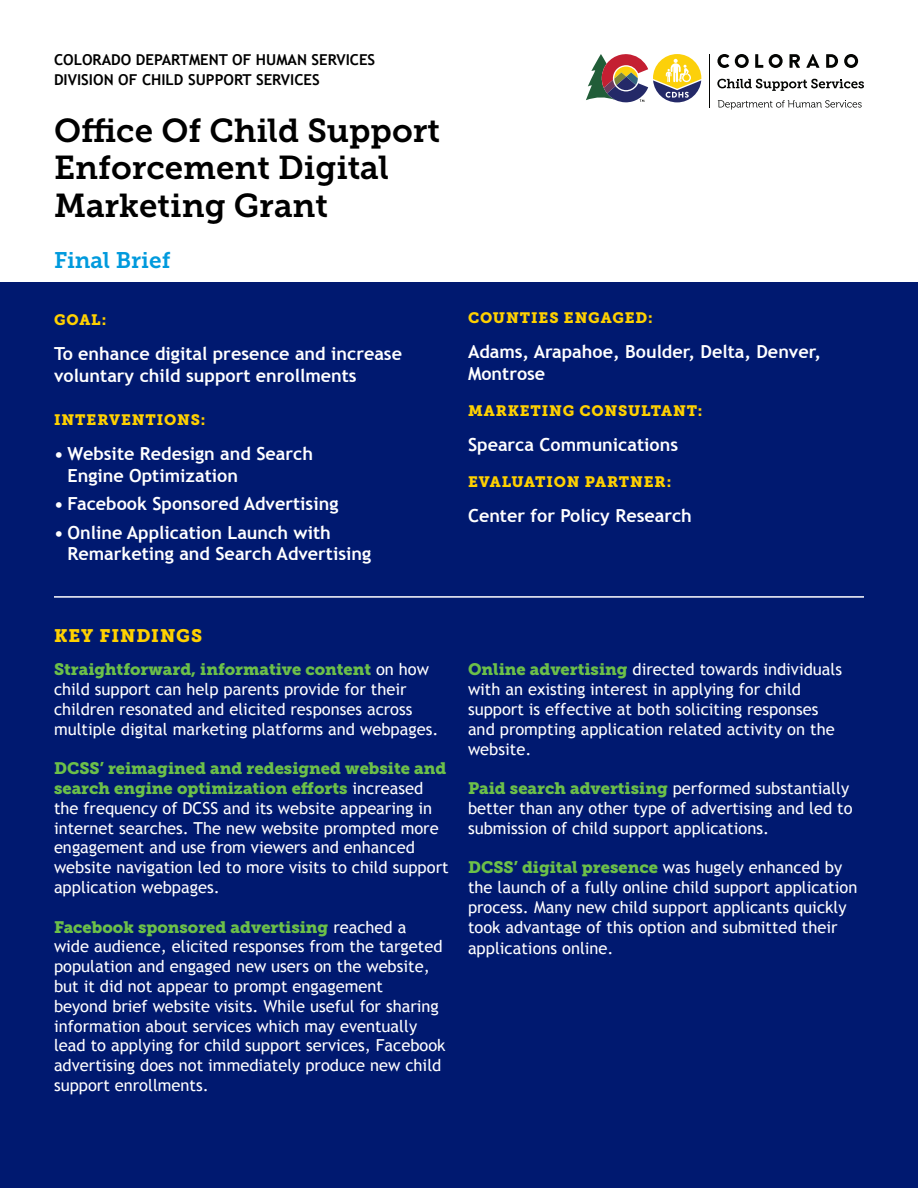
<style>
.page{position:relative;width:918px;height:1188px;background:#fff}
.page>*{position:absolute;margin:0;border:0;box-sizing:border-box;transform-origin:0 0}
.t1{font:33px/37.5px "Museo Slab 700";color:#000}
.t2{font:22.5px "Museo Slab 700";color:#009add}
.t3{font:700 18px/21.6px "Trebuchet MS";color:#fff}
.t4{font:18px "Museo Slab 900";letter-spacing:.05em;color:#ffd100}
.t5{font:16.5px/19.8px "Trebuchet MS";color:#fff}
.t6{font:15px "Museo Slab 900";letter-spacing:.055em;color:#ffd100}
.t7{font:700 15px/19.5px "Trebuchet MS";color:#000}
.s1{font-family:"Museo Slab 900";color:#6cc049}
</style>
<div class="page">
<div style="left:0;top:282px;width:918px;height:906px;background:#001970"></div>
<hr style="left:54px;top:596px;width:810px;height:2px;background:#fff">
<hr style="left:709px;top:54px;width:1px;height:53px;background:#040503">
<svg style="left:718px;top:100px;width:144px;height:10px"></svg>
<svg style="left:717px;top:54px;width:12px;height:14px"></svg>
<svg style="left:735px;top:54px;width:14px;height:14px"></svg>
<svg style="left:755px;top:54px;width:8px;height:14px"></svg>
<svg style="left:769px;top:54px;width:14px;height:14px"></svg>
<svg style="left:790px;top:54px;width:10px;height:14px"></svg>
<svg style="left:826px;top:54px;width:12px;height:14px"></svg>
<svg style="left:844px;top:54px;width:14px;height:14px"></svg>
<svg style="left:806px;top:54px;width:14px;height:14px"></svg>
<svg style="left:717px;top:79px;width:147px;height:12px"></svg>
<svg style="left:586px;top:54px;width:115px;height:48px"></svg>
<p class="t7" style="left:54px;top:50px;width:323px">COLORADO DEPARTMENT OF HUMAN SERVICES<br>DIVISION OF CHILD SUPPORT SERVICES</p>
<h1 class="t1" style="left:54px;top:112px;width:388px">Ofce Of Child Support<br>Enforcement Digital<br>Marketing Grant</h1>
<h2 class="t2" style="left:54px;top:247px;width:118px">Final Brief</h2>
<h3 class="t6" style="left:54px;top:311px;width:54px">GOAL:</h3>
<p class="t3" style="left:54px;top:343px;width:350px">To enhance digital presence and increase voluntary child support enrollments</p>
<h3 class="t6" style="left:54px;top:411px;width:153px">INTERVENTIONS:</h3>
<p class="t3" style="left:68px;top:443px;width:247px;text-indent:-14px">• Website Redesign and Search<br>Engine Optimization</p>
<p class="t3" style="left:54px;top:493px;width:286px">• Facebook Sponsored Advertising</p>
<p class="t3" style="left:68px;top:521px;width:305px;text-indent:-14px">• Online Application Launch with<br>Remarketing and Search Advertising</p>
<h3 class="t6" style="left:468px;top:309px;width:186px">COUNTIES ENGAGED:</h3>
<p class="t3" style="left:468px;top:341px;width:355px">Adams, Arapahoe, Boulder, Delta, Denver,<br>Montrose</p>
<h3 class="t6" style="left:468px;top:402px;width:236px">MARKETING CONSULTANT:</h3>
<p class="t3" style="left:468px;top:434px;width:212px">Spearca Communications</p>
<h3 class="t6" style="left:468px;top:473px;width:205px">EVALUATION PARTNER:</h3>
<p class="t3" style="left:468px;top:505px;width:225px">Center for Policy Research</p>
<h3 class="t4" style="left:54px;top:625px;width:150px">KEY FINDINGS</h3>
<p class="t5" style="left:54px;top:660px;width:386px"><span class="s1">Straightforward, informative content</span> on how child support can help parents provide for their children resonated and elicited responses across multiple digital marketing platforms and webpages.</p>
<p class="t5" style="left:54px;top:759px;width:396px"><span class="s1">DCSS’ reimagined and redesigned website and search engine optimization eforts</span> increased the frequency of DCSS and its website appearing in internet searches. The new website prompted more engagement and use from viewers and enhanced website navigation led to more visits to child support application webpages.</p>
<p class="t5" style="left:54px;top:917px;width:393px"><span class="s1">Facebook sponsored advertising</span> reached a wide audience, elicited responses from the targeted population and engaged new users on the website, but it did not appear to prompt engagement<br>beyond brief website visits. While useful for sharing information about services which may eventually lead to applying for child support services, Facebook advertising does not immediately produce new child support enrollments.</p>
<p class="t5" style="left:468px;top:660px;width:376px"><span class="s1">Online advertising</span> directed towards individuals with an existing interest in applying for child support is effective at both soliciting responses and prompting application related activity on the website.</p>
<p class="t5" style="left:468px;top:779px;width:386px"><span class="s1">Paid search advertising</span> performed substantially better than any other type of advertising and led to submission of child support applications.</p>
<p class="t5" style="left:468px;top:858px;width:391px"><span class="s1">DCSS’ digital presence</span> was hugely enhanced by the launch of a fully online child support application process. Many new child support applicants quickly took advantage of this option and submitted their</p>
<p class="t5" style="left:468px;top:939px;width:147px">applications online.</p>
</div>
